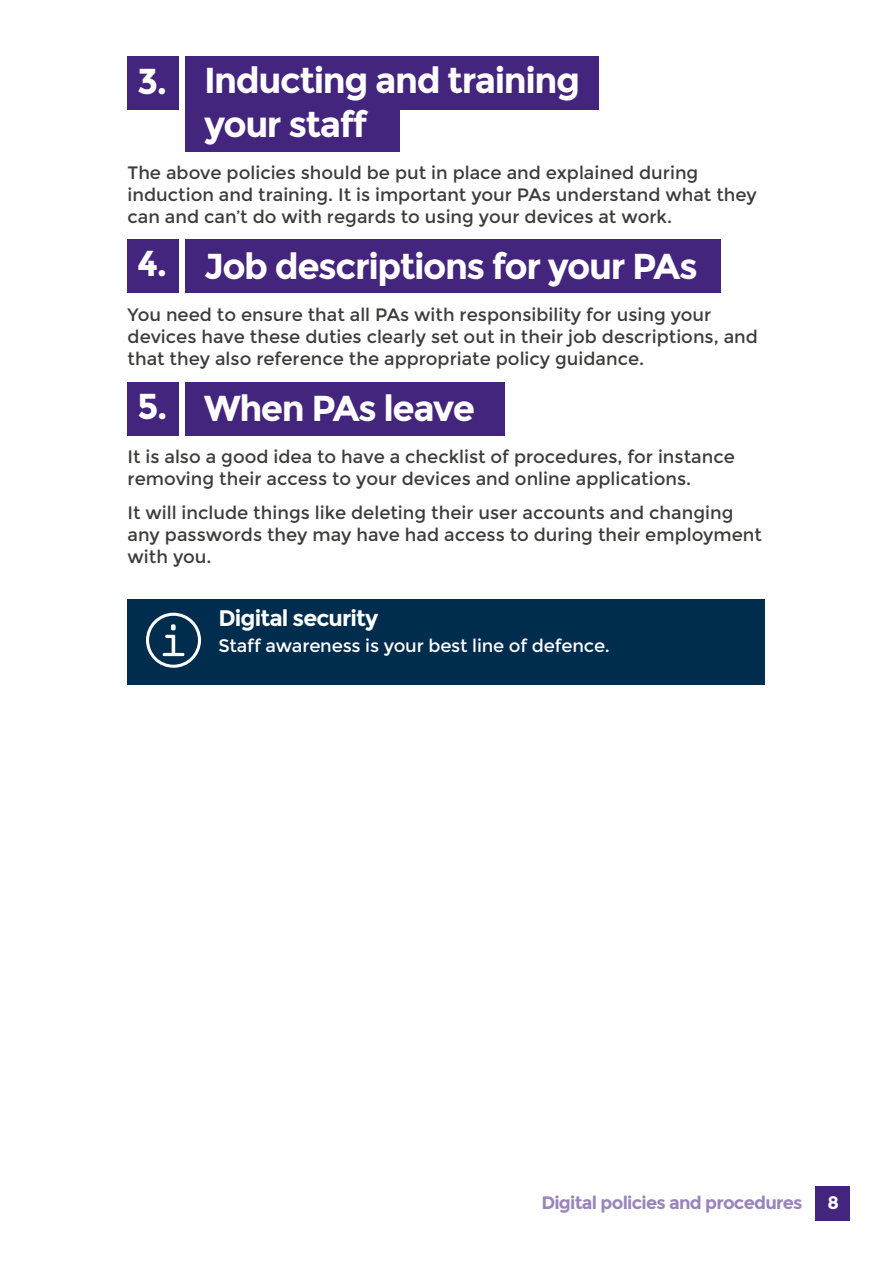
<style>
.page{position:relative;width:893px;height:1263px;background:#fff}
.page>*{position:absolute;margin:0;border:0;box-sizing:border-box;transform-origin:0 0}
.t1{font:700 36px/43.2px "Montserrat";letter-spacing:-.04em;color:#fff}
.t2{font:700 22.5px "Montserrat";letter-spacing:-.04em;color:#fff}
.t3{font:18px/21.6px "Montserrat";color:#3c3c3b}
.t4{font:18px "Montserrat";letter-spacing:-.01em;color:#fff}
.t5{font:700 18px "Montserrat";letter-spacing:-.04em;color:#9885ba}
.t6{font:700 18px "Montserrat";color:#fff}
</style>
<div class="page">
<div style="left:185px;top:382px;width:320px;height:53px;background:#44257d"></div>
<div style="left:128px;top:382px;width:51px;height:53px;background:#44257d"></div>
<div style="left:128px;top:57px;width:51px;height:53px;background:#44257d"></div>
<div style="left:185px;top:57px;width:413px;height:53px;background:#44257d"></div>
<div style="left:185px;top:99px;width:215px;height:53px;background:#44257d"></div>
<div style="left:185px;top:239px;width:535px;height:53px;background:#44257d"></div>
<div style="left:128px;top:239px;width:51px;height:53px;background:#44257d"></div>
<div style="left:128px;top:600px;width:637px;height:85px;background:#002c4d"></div>
<div style="left:146px;top:613px;width:55px;height:55px;border:3px solid #fff;border-radius:50%"></div>
<svg style="left:163px;top:624px;width:21px;height:32px"></svg>
<div style="left:815px;top:1186px;width:34px;height:34px;background:#44257d"></div>
<h1 class="t1" style="left:204px;top:59px;width:377px">Inducting and training your staff</h1>
<p class="t3" style="left:128px;top:162px;width:631px">The above policies should be put in place and explained during induction and training. It is important your PAs understand what they can and can’t do with regards to using your devices at work.</p>
<h1 class="t1" style="left:204px;top:244px;width:495px">Job descriptions for your PAs</h1>
<p class="t3" style="left:128px;top:304px;width:632px">You need to ensure that all PAs with responsibility for using your devices have these duties clearly set out in their job descriptions, and that they also reference the appropriate policy guidance.</p>
<h1 class="t1" style="left:204px;top:386px;width:272px">When PAs leave</h1>
<p class="t3" style="left:128px;top:446px;width:609px">It is also a good idea to have a checklist of procedures, for instance removing their access to your devices and online applications.</p>
<p class="t3" style="left:128px;top:502px;width:636px">It will include things like deleting their user accounts and changing any passwords they may have had access to during their employment with you.</p>
<h1 class="t1" style="left:137px;top:60px;width:32px">3.</h1>
<h1 class="t1" style="left:137px;top:242px;width:32px">4.</h1>
<h1 class="t1" style="left:137px;top:385px;width:32px">5.</h1>
<p class="t2" style="left:219px;top:605px;width:161px">Digital security</p>
<p class="t4" style="left:219px;top:635px;width:393px">Staff awareness is your best line of defence.</p>
<p class="t5" style="left:541px;top:1192px;width:263px">Digital policies and procedures</p>
<p class="t6" style="left:827px;top:1192px;width:13px">8</p>
</div>
